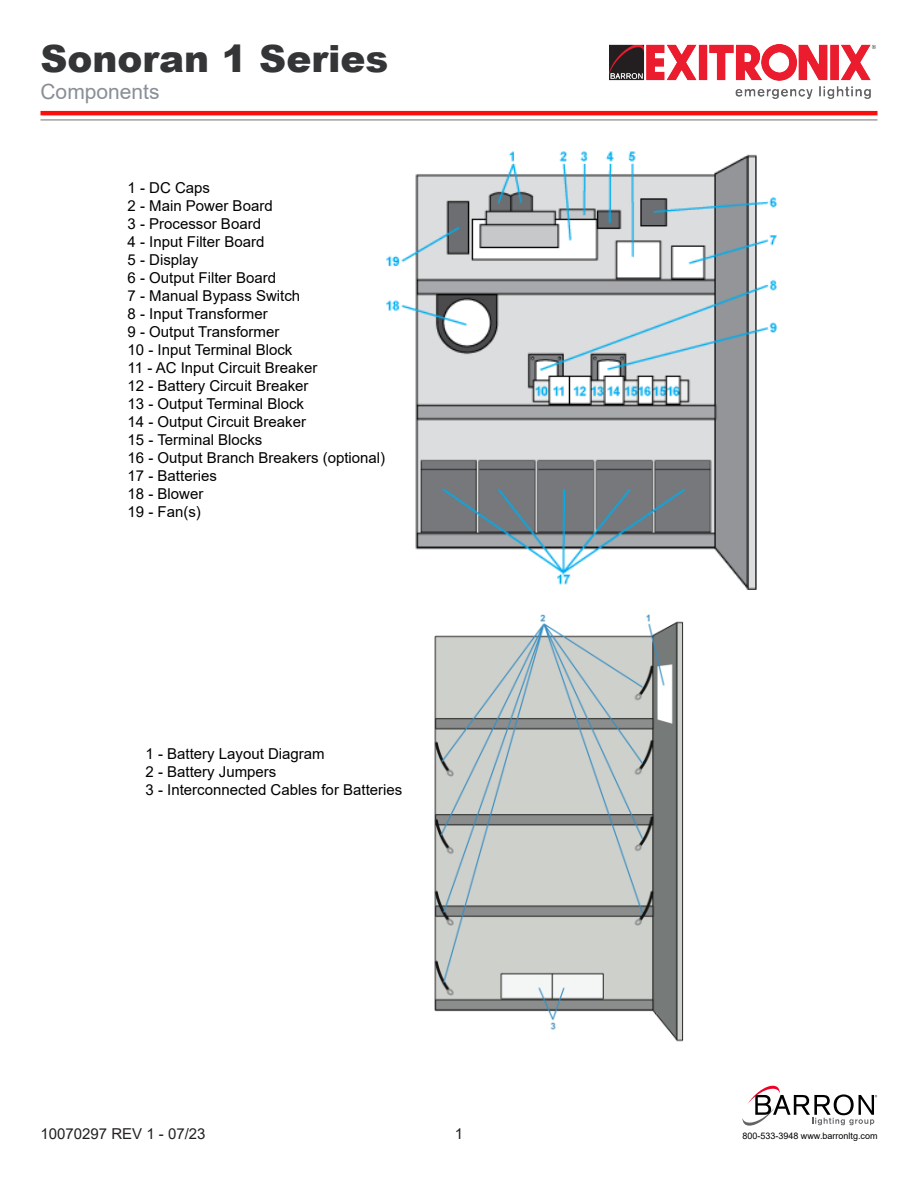
<style>
.page{position:relative;width:918px;height:1188px;background:#fff}
.page>*{position:absolute;margin:0;border:0;box-sizing:border-box;transform-origin:0 0}
.t1{font:900 37.5px "Arial";color:#343536}
.t2{font:21px "Arial";color:#888f96}
.t3{font:15px/18px "Arial";color:#000}
.t4{font:15px "Arial";color:#231f20}
.t5{font:9px "Arial";color:#000}
</style>
<div class="page">
<hr style="left:41px;top:111px;width:837px;height:4px;background:#fa0f0c">
<img style="left:610px;top:45px;width:265px;height:54px">
<hr style="left:41px;top:119px;width:837px;height:1px;background:#818181">
<svg style="left:742px;top:1085px;width:135px;height:41px"></svg>
<img style="left:386px;top:151px;width:390px;height:438px">
<img style="left:434px;top:614px;width:249px;height:428px">
<h1 class="t1" style="left:40px;top:31px;width:349px">Sonoran 1 Series</h1>
<h2 class="t2" style="left:40px;top:77px;width:121px">Components</h2>
<p class="t3" style="left:128px;top:179px;width:259px">1 - DC Caps<br>2 - Main Power Board<br>3 - Processor Board<br>4 - Input Filter Board<br>5 - Display<br>6 - Output Filter Board<br>7 - Manual Bypass Switch<br>8 - Input Transformer<br>9 - Output Transformer<br>10 - Input Terminal Block<br>11 - AC Input Circuit Breaker<br>12 - Battery Circuit Breaker<br>13 - Output Terminal Block<br>14 - Output Circuit Breaker<br>15 - Terminal Blocks<br>16 - Output Branch Breakers (optional)<br>17 - Batteries<br>18 - Blower<br>19 - Fan(s)</p>
<p class="t3" style="left:146px;top:745px;width:258px">1 - Battery Layout Diagram<br>2 - Battery Jumpers<br>3 - Interconnected Cables for Batteries</p>
<p class="t4" style="left:40px;top:1124px;width:167px">10070297 REV 1 - 07/23</p>
<p class="t4" style="left:455px;top:1124px;width:10px">1</p>
<p class="t5" style="left:742px;top:1130px;width:137px">800-533-3948 www.barronltg.com</p>
</div>
